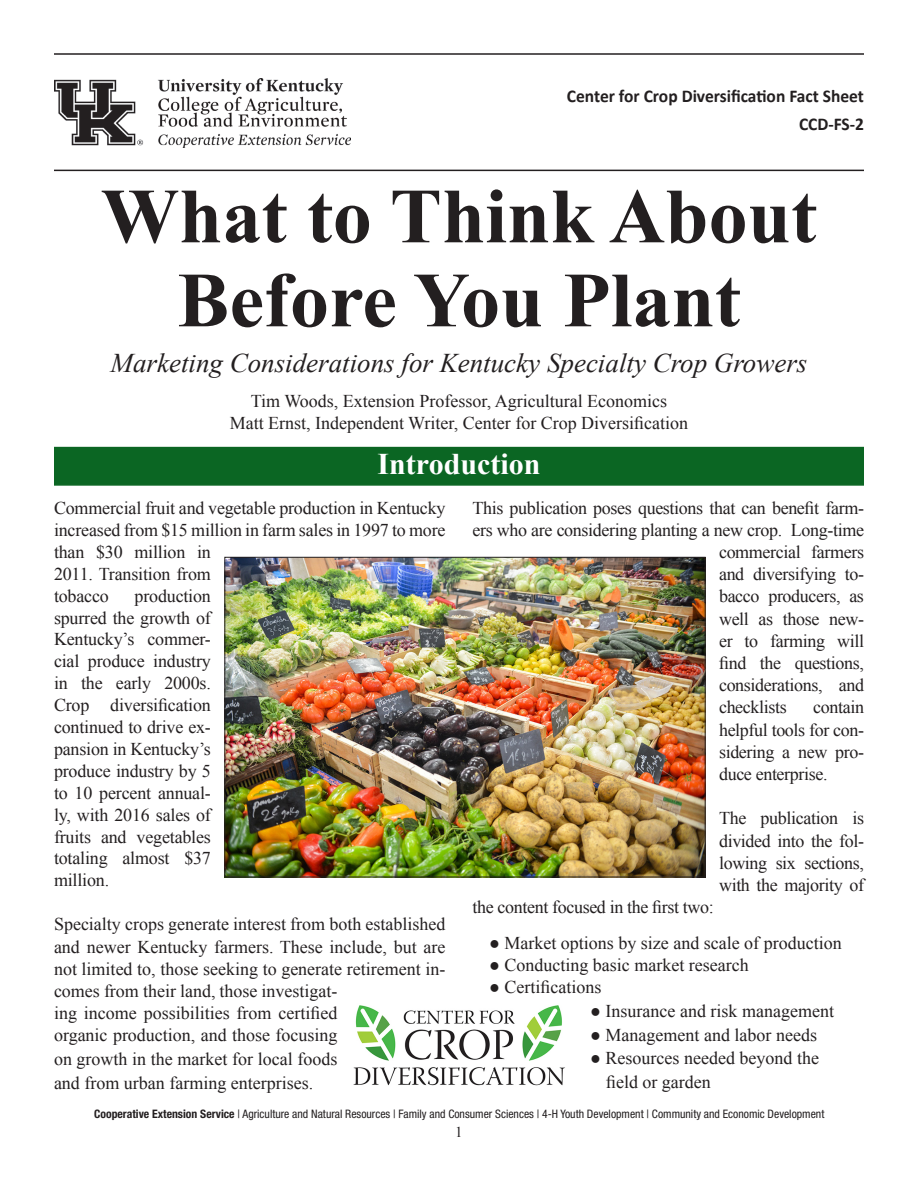
<style>
.page{position:relative;width:918px;height:1188px;background:#fff}
.page>*{position:absolute;margin:0;border:0;box-sizing:border-box;transform-origin:0 0}
.t1{font:700 78px "Times New Roman";color:#231f20}
.t2{font:700 30px "Times New Roman";color:#fff}
.t3{font:italic 27px "Times New Roman";color:#231f20}
.t4{font:18px/21.9px "Times New Roman";color:#231f20}
.t5{font:18px "Times New Roman";letter-spacing:-.02em;color:#231f20}
.t6{font:700 18px "Calibri";color:#231f20}
.t7{font:15px "Times New Roman";color:#231f20}
.t8{font:condensed 11.7px "Helvetica Neue LT Std";color:#231f20}
.s1{font-weight:700}
</style>
<div class="page">
<div style="left:54px;top:447px;width:810px;height:39px;background:#0b6623;border:2px solid #0b6623"></div>
<img style="left:226px;top:559px;width:478px;height:316px">
<div style="left:224px;top:557px;width:482px;height:320px;border:1px solid #231f20"></div>
<img style="left:54px;top:78px;width:296px;height:70px">
<img style="left:353px;top:1005px;width:212px;height:81px">
<hr style="left:54px;top:170px;width:810px;height:1px;background:#231f20">
<hr style="left:54px;top:53px;width:810px;height:2px;background:#231f20">
<p class="t6" style="left:567px;top:84px;width:299px">Center for Crop Diversification Fact Sheet</p>
<p class="t6" style="left:799px;top:113px;width:66px">CCD-FS-2</p>
<p class="t1" style="left:101px;top:162px;width:717px">What to Think About</p>
<p class="t1" style="left:177px;top:246px;width:565px">Before You Plant</p>
<p class="t3" style="left:111px;top:345px;width:698px">Marketing Considerations for Kentucky Specialty Crop Growers</p>
<p class="t4" style="left:251px;top:390px;width:418px">Tim Woods, Extension Professor, Agricultural Economics</p>
<p class="t4" style="left:230px;top:412px;width:460px">Matt Ernst, Independent Writer, Center for Crop Diversification</p>
<p class="t2" style="left:378px;top:443px;width:164px">Introduction</p>
<p class="t4" style="left:54px;top:497px;width:393px">Commercial fruit and vegetable production in Kentucky increased from $15 million in farm sales in 1997 to more than $30 million in<br>2011. Transition from<br>tobacco</p>
<p class="t4" style="left:54px;top:584px;width:158px;text-align:justify;text-indent:81px">production spurred the growth of Kentucky’s commer&shy;cial produce industry in the early 2000s.<br>Crop diversification continued to drive ex&shy;pansion in Kentucky’s produce industry by 5 to 10 percent annual&shy;ly, with 2016 sales of fruits and vegetables totaling almost $37 million.</p>
<p class="t4" style="left:54px;top:913px;width:393px;line-height:22.6px">Specialty crops generate interest from both established and newer Kentucky farmers. These include, but are not limited to, those seeking to generate retirement in&shy;comes from their land, those investigat-<br>ing income possibilities from certified<br>organic production, and those focusing<br>on growth in the market for local foods<br>and from urban farming enterprises.</p>
<p class="t5" style="left:472px;top:495px;width:393px">This publication poses questions that can benefit farm-</p>
<p class="t5" style="left:472px;top:518px;width:393px">ers who are considering planting a new crop. Long-time</p>
<p class="t5" style="left:719px;top:540px;width:146px">commercial farmers</p>
<p class="t5" style="left:719px;top:562px;width:146px">and diversifying to-</p>
<p class="t5" style="left:719px;top:584px;width:146px">bacco producers, as</p>
<p class="t5" style="left:719px;top:606px;width:146px">well as those new-</p>
<p class="t5" style="left:719px;top:629px;width:146px">er to farming will</p>
<p class="t5" style="left:719px;top:651px;width:146px">find the questions,</p>
<p class="t5" style="left:719px;top:673px;width:146px">considerations, and</p>
<p class="t5" style="left:719px;top:695px;width:69px">checklists</p>
<p class="t4" style="left:719px;top:696px;width:146px;text-align:justify;text-indent:94px">contain helpful tools for con&shy;sidering a new pro&shy;duce enterprise.</p>
<p class="t4" style="left:719px;top:807px;width:146px;text-align:justify">The publication is divided into the fol&shy;lowing six sections, with the majority of</p>
<p class="t5" style="left:472px;top:895px;width:243px">the content focused in the first two:</p>
<p class="t4" style="left:489px;top:932px;width:354px">● Market options by size and scale of production</p>
<p class="t4" style="left:489px;top:954px;width:261px">● Conducting basic market research</p>
<p class="t4" style="left:489px;top:976px;width:114px">● Certifications</p>
<p class="t4" style="left:590px;top:1000px;width:245px">● Insurance and risk management</p>
<p class="t4" style="left:590px;top:1023px;width:228px">● Management and labor needs</p>
<p class="t4" style="left:606px;top:1046px;width:215px;line-height:23.7px;text-indent:-16px">● Resources needed beyond the field or garden</p>
<p class="t8" style="left:94px;top:1107px;width:732px"><span class="s1">Cooperative Extension Service</span> | Agriculture and Natural Resources | Family and Consumer Sciences | 4-H Youth Development | Community and Economic Development</p>
<p class="t7" style="left:455px;top:1122px;width:9px">1</p>
</div>
